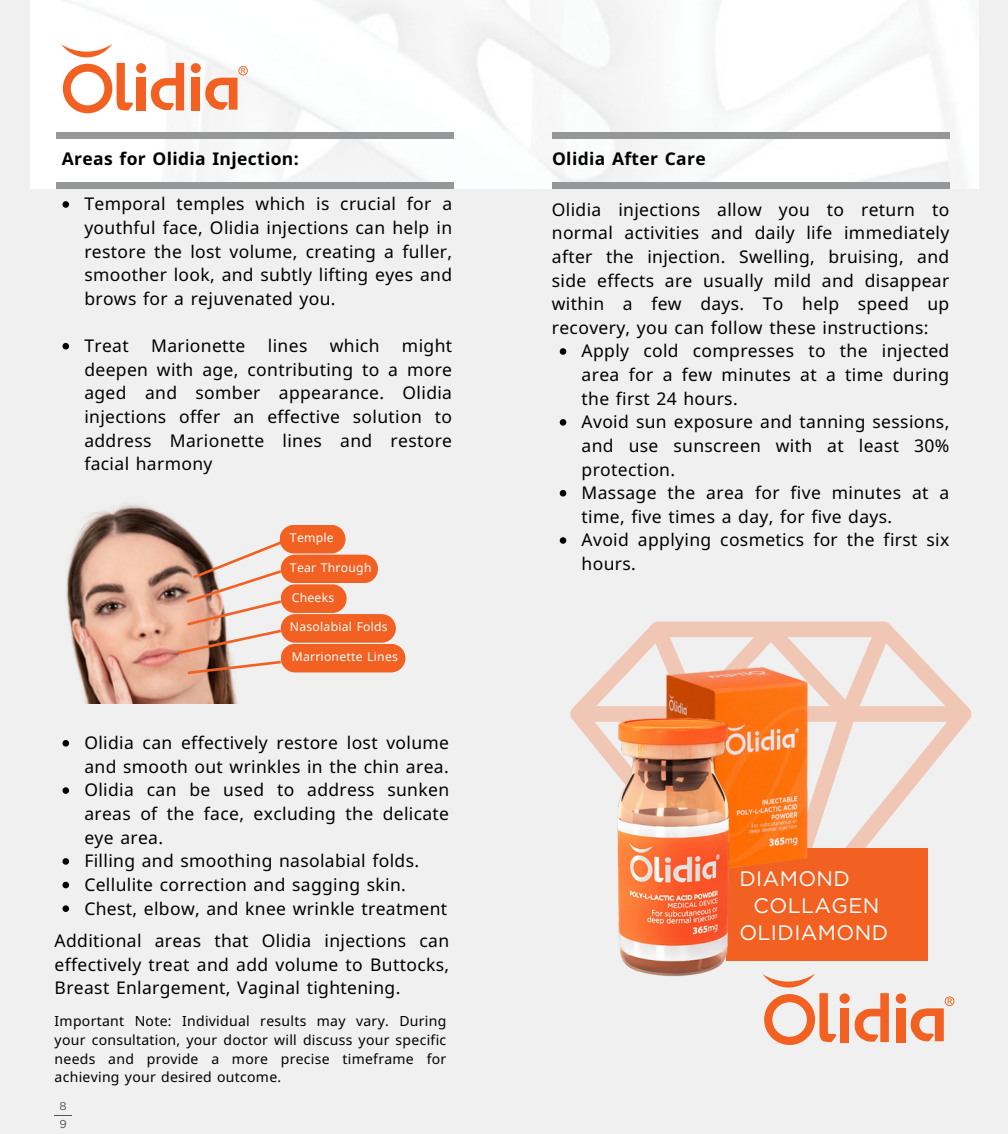
<style>
.page{position:relative;width:1008px;height:1134px;background:#f0f0f0}
.page>*{position:absolute;margin:0;border:0;box-sizing:border-box;transform-origin:0 0}
.t1{font:21px "Gotham";letter-spacing:.02em;color:#fff}
.t2{font:17.5px/23.6px "Noto Sans";letter-spacing:.02em;color:#000;text-align:justify}
.t3{font:700 17.5px "Noto Sans";letter-spacing:.02em;color:#000}
.t4{font:14px/18.7px "Noto Sans";letter-spacing:.02em;color:#000;text-align:justify}
.t5{font:12.25px "Noto Sans";letter-spacing:.02em;color:#fff}
.t6{font:11.38px/18.4px "Gotham";color:#535454}
</style>
<div class="page">
<svg style="left:570px;top:622px;width:402px;height:338px"></svg>
<div style="left:726px;top:848px;width:201px;height:112px;background:#f26122"></div>
<svg style="left:55px;top:1115px;width:17px;height:1px"></svg>
<div style="left:897px;top:1008px;width:8px;height:34px;background:#f26122"></div>
<svg style="left:764px;top:993px;width:125px;height:52px"></svg>
<svg style="left:896px;top:993px;width:58px;height:48px"></svg>
<img style="left:66px;top:504px;width:340px;height:200px">
<svg style="left:175px;top:539px;width:109px;height:137px"></svg>
<div style="left:280px;top:525px;width:66px;height:28px;background:#f26122;border-radius:14px"></div>
<div style="left:281px;top:555px;width:97px;height:28px;background:#f26122;border-radius:14px"></div>
<div style="left:281px;top:584px;width:66px;height:29px;background:#f26122;border-radius:14px"></div>
<div style="left:281px;top:614px;width:115px;height:29px;background:#f26122;border-radius:14px"></div>
<div style="left:281px;top:644px;width:124px;height:28px;background:#f26122;border-radius:14px"></div>
<img style="left:31px;top:0;width:947px;height:189px">
<div style="left:552px;top:132px;width:398px;height:7px;background:#969798"></div>
<div style="left:552px;top:182px;width:398px;height:7px;background:#969798"></div>
<img style="left:577px;top:652px;width:258px;height:336px">
<svg style="left:560px;top:348px;width:6px;height:7px"></svg>
<svg style="left:560px;top:419px;width:6px;height:7px"></svg>
<svg style="left:560px;top:490px;width:6px;height:7px"></svg>
<svg style="left:560px;top:537px;width:6px;height:7px"></svg>
<svg style="left:63px;top:201px;width:6px;height:7px"></svg>
<svg style="left:63px;top:343px;width:6px;height:7px"></svg>
<div style="left:56px;top:132px;width:398px;height:7px;background:#969798"></div>
<div style="left:56px;top:182px;width:398px;height:7px;background:#969798"></div>
<svg style="left:63px;top:740px;width:6px;height:7px"></svg>
<svg style="left:63px;top:787px;width:6px;height:7px"></svg>
<svg style="left:63px;top:858px;width:6px;height:7px"></svg>
<svg style="left:63px;top:882px;width:6px;height:6px"></svg>
<svg style="left:63px;top:905px;width:6px;height:7px"></svg>
<svg style="left:61px;top:44px;width:51px;height:13px"></svg>
<svg style="left:63px;top:63px;width:121px;height:50px"></svg>
<svg style="left:191px;top:63px;width:57px;height:47px"></svg>
<p class="t3" style="left:62px;top:147px;width:238px">Areas for Olidia Injection:</p>
<p class="t3" style="left:552px;top:147px;width:155px">Olidia After Care</p>
<p class="t2" style="left:84px;top:192px;width:369px">Temporal temples which is crucial for a youthful face, Olidia injections can help in restore the lost volume, creating a fuller, smoother look, and subtly lifting eyes and</p>
<p class="t2" style="left:84px;top:286px;width:253px">brows for a rejuvenated you.</p>
<p class="t2" style="left:84px;top:334px;width:46px">Treat</p>
<p class="t2" style="left:151px;top:334px;width:96px">Marionette</p>
<p class="t2" style="left:268px;top:334px;width:41px">lines</p>
<p class="t2" style="left:330px;top:334px;width:51px">which</p>
<p class="t2" style="left:84px;top:334px;width:369px;text-indent:318px">might deepen with age, contributing to a more aged and</p>
<p class="t2" style="left:84px;top:381px;width:369px;text-indent:111px">somber appearance. Olidia injections offer an effective solution to address Marionette lines and restore facial harmony</p>
<p class="t5" style="left:290px;top:529px;width:45px">Temple</p>
<p class="t5" style="left:290px;top:559px;width:83px">Tear Through</p>
<p class="t5" style="left:292px;top:589px;width:44px">Cheeks</p>
<p class="t5" style="left:290px;top:618px;width:99px">Nasolabial Folds</p>
<p class="t5" style="left:292px;top:648px;width:108px">Marrionette Lines</p>
<h3 class="t2" style="left:84px;top:731px;width:366px">Olidia can effectively restore lost volume and smooth out wrinkles in the chin area.</h3>
<h4 class="t2" style="left:84px;top:778px;width:181px">Olidia can be used</h4>
<h3 class="t2" style="left:84px;top:778px;width:366px;text-align:left;text-indent:193px">to address sunken areas of the face, excluding the delicate eye area.<br>Filling and smoothing nasolabial folds.</h3>
<p class="t2" style="left:84px;top:872px;width:323px">Cellulite correction and sagging skin.</p>
<p class="t2" style="left:84px;top:896px;width:364px">Chest, elbow, and knee wrinkle treatment</p>
<p class="t2" style="left:55px;top:929px;width:396px">Additional areas that Olidia injections can effectively treat and add volume to Buttocks, Breast Enlargement, Vaginal tightening.</p>
<h1 class="t4" style="left:55px;top:1012px;width:393px">Important Note: Individual results may vary. During your consultation, your doctor will discuss your specific needs and provide a</h1>
<h1 class="t4" style="left:55px;top:1049px;width:393px;text-indent:177px">more precise timeframe for achieving your desired outcome.</h1>
<p class="t6" style="left:59px;top:1097px;width:9px">8<br>9</p>
<h2 class="t2" style="left:552px;top:197px;width:399px">Olidia injections allow you to return to normal activities and daily life immediately after the injection. Swelling, bruising, and side effects are usually mild and</h2>
<h2 class="t2" style="left:865px;top:268px;width:86px">disappear</h2>
<h2 class="t2" style="left:552px;top:292px;width:399px">within a few days. To help speed up</h2>
<h2 class="t2" style="left:552px;top:315px;width:378px">recovery, you can follow these instructions:</h2>
<h2 class="t2" style="left:582px;top:339px;width:369px">Apply cold compresses to the injected</h2>
<h2 class="t2" style="left:582px;top:362px;width:132px">area for a few</h2>
<p class="t2" style="left:582px;top:362px;width:369px;text-align:left;text-indent:140px">minutes at a time during the first 24 hours.<br>Avoid sun exposure and tanning sessions,</p>
<p class="t2" style="left:582px;top:433px;width:369px;text-align:left">and use sunscreen with at least 30% protection.<br>Massage</p>
<p class="t2" style="left:582px;top:481px;width:369px;text-indent:86px">the area for five minutes at a time, five times a day, for five days.</p>
<p class="t2" style="left:582px;top:528px;width:369px">Avoid applying cosmetics for the first six</p>
<p class="t2" style="left:582px;top:551px;width:56px">hours.</p>
<p class="t1" style="left:739px;top:866px;width:112px">DIAMOND</p>
<p class="t1" style="left:754px;top:893px;width:127px">COLLAGEN</p>
<p class="t1" style="left:739px;top:920px;width:150px">OLIDIAMOND</p>
</div>
